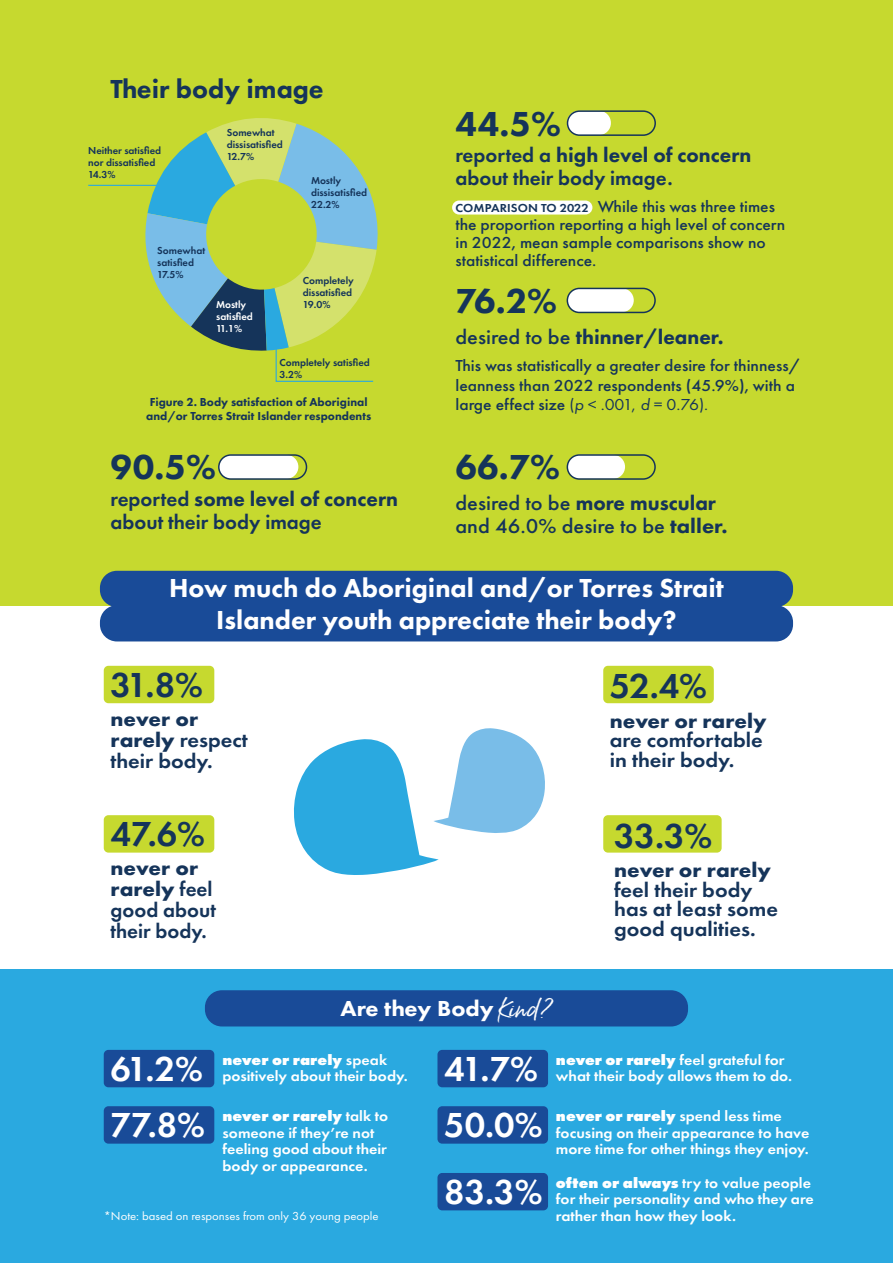
<style>
.page{position:relative;width:893px;height:1263px;background:#fff}
.page>*{position:absolute;margin:0;border:0;box-sizing:border-box;transform-origin:0 0}
.t1{font:600 36px/56.4px "Futura PT";color:#fff}
.t2{font:800 36px "Futura PT";letter-spacing:.01em;color:#15345a}
.t3{font:600 36px "Futura PT";letter-spacing:-.01em;color:#15345a}
.t4{font:800 27px/31.5px "Futura PT";color:#fff;text-align:center}
.t5{font:800 27px "Futura PT";color:#15345a}
.t6{font:800 22.5px "Futura PT";color:#fff;scale:1.06 1}
.t7{font:600 21px/21px "Futura PT";color:#15345a}
.t8{font:600 21px/19.5px "Futura PT";color:#15345a;scale:1.06 1}
.t9{font:500 21px/22.5px "Futura PT";color:#15345a;scale:1.06 1}
.t10{font:800 21px "Futura PT";color:#15345a}
.t11{font:700 21px "Futura PT";color:#15345a;scale:1.06 1}
.t12{font:500 16.5px/18px "Futura PT";color:#15345a;scale:1.06 1}
.t13{font:600 15px/16.5px "Futura PT";color:#fff;scale:1.06 1}
.t14{font:800 12px/13.5px "Futura PT";color:#15345a;text-align:center}
.t15{font:12px "Futura PT";color:#fff;scale:1.06 1}
.t16{font:600 10.5px/12px "Futura PT";color:#15345a}
.t17{font:600 10.5px/12px "Futura PT";color:#fff}
.s1{font-weight:800}
.s2{font-weight:600;font-size:12px}
.s3{font-weight:500}
.s4{font-weight:400}
.s5{font-weight:400;font-style:italic}
.s6{font-weight:700}
.s7{font-family:"Born Ready Slanted";font-weight:400}
</style>
<div class="page">
<div style="left:0;top:0;width:893px;height:605px;background:#c6d92f"></div>
<div style="left:100px;top:605px;width:693px;height:36px;background:#194b98;border-radius:17px"></div>
<div style="left:567px;top:111px;width:44px;height:24px;background:#fff;border-radius:12px"></div>
<div style="left:567px;top:110px;width:89px;height:26px;border:2px solid #15345a;border-radius:12px"></div>
<div style="left:219px;top:455px;width:79px;height:24px;background:#fff;border-radius:12px"></div>
<div style="left:218px;top:454px;width:89px;height:26px;border:2px solid #15345a;border-radius:12px"></div>
<div style="left:567px;top:288px;width:67px;height:24px;background:#fff;border-radius:12px"></div>
<div style="left:567px;top:288px;width:89px;height:25px;border:2px solid #15345a;border-radius:12px"></div>
<div style="left:567px;top:455px;width:58px;height:24px;background:#fff;border-radius:12px"></div>
<div style="left:567px;top:454px;width:89px;height:26px;border:2px solid #15345a;border-radius:12px"></div>
<svg style="left:139px;top:118px;width:239px;height:264px"></svg>
<div style="left:0;top:969px;width:893px;height:294px;background:#2aa9e0"></div>
<div style="left:104px;top:666px;width:110px;height:37px;background:#c6d92f;border-radius:5px"></div>
<div style="left:104px;top:1050px;width:110px;height:37px;background:#194b98;border-radius:5px"></div>
<div style="left:104px;top:1106px;width:110px;height:38px;background:#194b98;border-radius:5px"></div>
<div style="left:437px;top:1050px;width:111px;height:37px;background:#194b98;border-radius:5px"></div>
<div style="left:437px;top:1106px;width:111px;height:38px;background:#194b98;border-radius:5px"></div>
<div style="left:437px;top:1173px;width:111px;height:37px;background:#194b98;border-radius:5px"></div>
<div style="left:100px;top:571px;width:693px;height:36px;background:#194b98;border-radius:17px"></div>
<div style="left:603px;top:666px;width:111px;height:37px;background:#c6d92f;border-radius:5px"></div>
<div style="left:603px;top:815px;width:119px;height:38px;background:#c6d92f;border-radius:5px"></div>
<div style="left:104px;top:815px;width:110px;height:38px;background:#c6d92f;border-radius:5px"></div>
<svg style="left:294px;top:728px;width:251px;height:147px"></svg>
<div style="left:205px;top:990px;width:483px;height:36px;background:#194b98;border-radius:17px"></div>
<hr style="left:88px;top:185px;width:99px;height:1px;background:#2aa9e0">
<div style="left:452px;top:200px;width:140px;height:15px;background:#fff;border-radius:7px"></div>
<h2 class="t5" style="left:111px;top:72px;width:215px">Their body image</h2>
<p class="t16" style="left:88px;top:144px;width:74px">Neither satisfied nor dissatisfied<br>14.3%</p>
<p class="t16" style="left:227px;top:127px;width:58px">Somewhat dissisatisfied<br>12.7%</p>
<p class="t16" style="left:311px;top:174px;width:58px">Mostly dissisatisfied<br>22.2%</p>
<p class="t16" style="left:157px;top:244px;width:49px">Somewhat satisfied<br>17.5%</p>
<p class="t17" style="left:216px;top:298px;width:38px">Mostly satisfied<br>11.1%</p>
<p class="t16" style="left:303px;top:274px;width:53px">Completely dissatisfied<br>19.0%</p>
<p class="t16" style="left:280px;top:357px;width:92px">Completely satisfied<br>3.2%</p>
<p class="t14" style="left:146px;top:395px;width:227px">Figure 2. Body satisfaction of Aboriginal and/or Torres Strait Islander respondents</p>
<h1 class="t2" style="left:111px;top:445px;width:107px">90.5%</h1>
<h3 class="t7" style="left:111px;top:488px;width:289px;line-height:22.5px">reported <span class="s1">some level of concern </span>about their body image</h3>
<h1 class="t2" style="left:455px;top:101px;width:107px">44.5%</h1>
<h3 class="t7" style="left:455px;top:144px;width:297px;line-height:22.5px">reported a <span class="s1">high level of concern </span>about their body image.</h3>
<p class="t12" style="left:455px;top:198px;width:312px"><span class="s2">COMPARISON TO 2022</span> While this was three times the proportion reporting a high level of concern in 2022, mean sample comparisons show no statistical difference.</p>
<h1 class="t2" style="left:455px;top:278px;width:103px">76.2%</h1>
<h3 class="t10" style="left:455px;top:324px;width:270px"><span class="s3">desired to be</span> thinner/leaner.</h3>
<p class="t12" style="left:455px;top:356px;width:327px;line-height:19.5px">This was statistically a greater desire for thinness/ leanness than 2022 respondents (45.9%), with a large effect size <span class="s4">(</span><span class="s5">p</span> <span class="s4">&lt; .001,</span> <span class="s5">d</span> <span class="s4">= 0.76).</span></p>
<h1 class="t2" style="left:455px;top:445px;width:106px">66.7%</h1>
<h3 class="t9" style="left:455px;top:492px;width:258px">desired to be <span class="s1">more muscular </span>and 46.0% desire to be <span class="s1">taller.</span></h3>
<h2 class="t4" style="left:169px;top:572px;width:556px">How much do Aboriginal and/or Torres Strait<br>Islander youth appreciate their body?</h2>
<h1 class="t3" style="left:111px;top:662px;width:94px">31.8%</h1>
<h3 class="t8" style="left:111px;top:708px;width:131px;line-height:21px"><span class="s6">never or rarely</span> respect their body.</h3>
<h1 class="t3" style="left:610px;top:664px;width:99px">52.4%</h1>
<h3 class="t11" style="left:610px;top:707px;width:150px">never or rarely</h3>
<h3 class="t8" style="left:610px;top:730px;width:146px">are comfortable in their body.</h3>
<h1 class="t3" style="left:111px;top:811px;width:96px">47.6%</h1>
<h3 class="t7" style="left:111px;top:858px;width:107px"><span class="s6">never or rarely</span> feel good about their body.</h3>
<h3 class="t6" style="left:341px;top:994px;width:201px">Are they Body <span class="s7">Kind?</span></h3>
<h1 class="t3" style="left:614px;top:813px;width:100px">33.3%</h1>
<h3 class="t11" style="left:614px;top:857px;width:150px">never or rarely</h3>
<h3 class="t8" style="left:614px;top:880px;width:156px">feel their body has at least some good qualities.</h3>
<p class="t13" style="left:223px;top:1051px;width:176px"><span class="s1">never or rarely</span> speak positively about their body.</p>
<p class="t13" style="left:223px;top:1108px;width:158px"><span class="s1">never or rarely</span> talk to someone if they’re not feeling good about their body or appearance.</p>
<h1 class="t1" style="left:111px;top:1040px;width:96px">61.2%<br>77.8%</h1>
<h1 class="t1" style="left:444px;top:1040px;width:100px">41.7%<br>50.0%</h1>
<p class="t15" style="left:104px;top:1209px;width:261px">*Note: based on responses from only 36 young people</p>
<h1 class="t1" style="left:444px;top:1163px;width:100px">83.3%</h1>
<p class="t13" style="left:556px;top:1051px;width:224px"><span class="s1">never or rarely</span> feel grateful for what their body allows them to do.</p>
<p class="t13" style="left:556px;top:1108px;width:241px"><span class="s1">never or rarely</span> spend less time focusing on their appearance to have more time for other things they enjoy.</p>
<p class="t13" style="left:556px;top:1174px;width:245px"><span class="s1">often or always</span> try to value people for their personality and who they are rather than how they look.</p>
</div>
